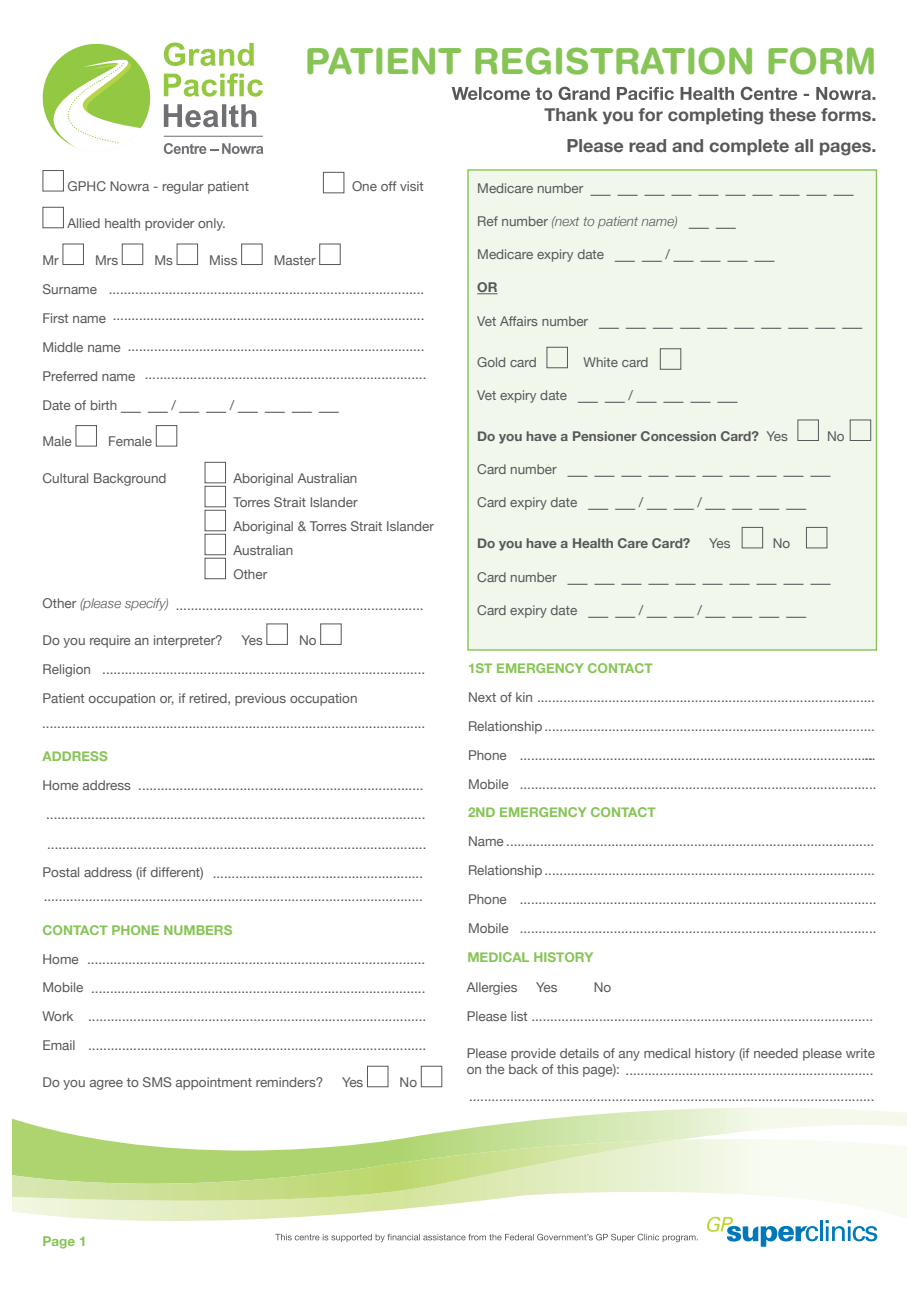
<style>
.page{position:relative;width:919px;height:1289px;background:#fff}
.page>*{position:absolute;margin:0;border:0;box-sizing:border-box;transform-origin:0 0}
.t1{font:700 36px "Helvetica Rounded";color:#87c456}
.t2{font:700 18px/30.2px "Helvetica Neue";color:#57585a;text-align:right}
.t3{font:13.5px/29px "Helvetica Neue";color:#57585a}
.t4{font:700 13.5px "Helvetica Neue";color:#87c456}
.t5{font:700 13.5px "Helvetica Neue";color:#57585a}
.t6{font:italic 300 13.5px "Helvetica Neue";color:#57585a}
.s1{font-weight:400;font-style:normal}
.s2{font-weight:400}
</style>
<div class="page">
<svg style="left:13px;top:1108px;width:893px;height:30px"></svg>
<svg style="left:13px;top:1138px;width:893px;height:84px"></svg>
<svg style="left:13px;top:1139px;width:667px;height:61px;background:#cae19a"></svg>
<svg style="left:164px;top:104px;width:92px;height:23px"></svg>
<svg style="left:164px;top:73px;width:99px;height:24px"></svg>
<svg style="left:164px;top:43px;width:90px;height:23px"></svg>
<svg style="left:42px;top:44px;width:109px;height:108px"></svg>
<svg style="left:164px;top:143px;width:99px;height:11px"></svg>
<hr style="left:164px;top:136px;width:99px;height:1px;background:#6f6f74">
<svg style="left:275px;top:1233px;width:422px;height:9px"></svg>
<hr style="left:819px;top:1219px;width:3px;height:21px;background:#0078b9">
<svg style="left:825px;top:1220px;width:52px;height:21px"></svg>
<svg style="left:706px;top:1216px;width:112px;height:30px"></svg>
<svg style="left:451px;top:87px;width:424px;height:13px"></svg>
<div style="left:43px;top:170px;width:21px;height:21px;border:1px solid #57585a"></div>
<div style="left:323px;top:172px;width:21px;height:21px;border:1px solid #57585a"></div>
<div style="left:43px;top:207px;width:21px;height:21px;border:1px solid #57585a"></div>
<div style="left:63px;top:244px;width:21px;height:21px;border:1px solid #57585a"></div>
<div style="left:122px;top:244px;width:21px;height:21px;border:1px solid #57585a"></div>
<div style="left:177px;top:244px;width:21px;height:21px;border:1px solid #57585a"></div>
<div style="left:241px;top:244px;width:21px;height:21px;border:1px solid #57585a"></div>
<div style="left:319px;top:244px;width:21px;height:21px;border:1px solid #57585a"></div>
<div style="left:76px;top:425px;width:21px;height:21px;border:1px solid #57585a"></div>
<div style="left:156px;top:425px;width:21px;height:21px;border:1px solid #57585a"></div>
<div style="left:205px;top:462px;width:21px;height:21px;border:1px solid #57585a"></div>
<div style="left:205px;top:486px;width:21px;height:21px;border:1px solid #57585a"></div>
<div style="left:205px;top:510px;width:21px;height:21px;border:1px solid #57585a"></div>
<div style="left:205px;top:534px;width:21px;height:21px;border:1px solid #57585a"></div>
<div style="left:205px;top:558px;width:21px;height:21px;border:1px solid #57585a"></div>
<div style="left:367px;top:1065px;width:21px;height:22px;border:1px solid #57585a"></div>
<div style="left:421px;top:1065px;width:21px;height:22px;border:1px solid #57585a"></div>
<div style="left:468px;top:170px;width:408px;height:480px;background:#f1f7eb"></div>
<svg style="left:477px;top:293px;width:20px;height:1px"></svg>
<div style="left:546px;top:347px;width:21px;height:21px;border:1px solid #57585a"></div>
<div style="left:660px;top:348px;width:21px;height:21px;border:1px solid #57585a"></div>
<div style="left:849px;top:419px;width:22px;height:22px;border:1px solid #57585a"></div>
<div style="left:741px;top:527px;width:22px;height:21px;border:1px solid #57585a"></div>
<div style="left:806px;top:527px;width:21px;height:21px;border:1px solid #57585a"></div>
<h1 class="t1" style="left:305px;top:39px;width:573px">PATIENT REGISTRATION FORM</h1>
<h2 class="t2" style="left:544px;top:100px;width:333px">Thank you for completing these forms.<br>Please read and complete all pages.</h2>
<p class="t3" style="left:68px;top:173px;width:183px">GPHC Nowra - regular patient</p>
<p class="t3" style="left:352px;top:173px;width:73px">One off visit</p>
<p class="t3" style="left:68px;top:210px;width:160px">Allied health provider only.</p>
<p class="t3" style="left:43px;top:246px;width:18px">Mr</p>
<p class="t3" style="left:95px;top:246px;width:25px">Mrs</p>
<p class="t3" style="left:154px;top:246px;width:20px">Ms</p>
<p class="t3" style="left:209px;top:246px;width:30px">Miss</p>
<p class="t3" style="left:274px;top:246px;width:43px">Master</p>
<p class="t3" style="left:43px;top:275px;width:301px">Surname<br>First name<br>Middle name<br>Preferred name<br>Date of birth——/——/————</p>
<p class="t3" style="left:43px;top:428px;width:31px">Male</p>
<p class="t3" style="left:108px;top:428px;width:46px">Female</p>
<p class="t3" style="left:43px;top:464px;width:126px">Cultural Background</p>
<p class="t3" style="left:233px;top:467px;width:202px;line-height:24px">Aboriginal Australian<br>Torres Strait Islander<br>Aboriginal &amp; Torres Strait Islander<br>Australian<br>Other</p>
<p class="t6" style="left:43px;top:592px;width:128px"><span class="s1">Other</span> (please specify)</p>
<p class="t3" style="left:43px;top:626px;width:182px">Do you require an interpreter?</p>
<p class="t3" style="left:241px;top:626px;width:23px">Yes</p>
<p class="t3" style="left:299px;top:626px;width:19px">No</p>
<p class="t3" style="left:43px;top:655px;width:316px">Religion<br>Patient occupation or, if retired, previous occupation</p>
<p class="t3" style="left:109px;top:275px;width:317px">....................................................................................</p>
<p class="t3" style="left:113px;top:301px;width:313px">...................................................................................</p>
<p class="t3" style="left:128px;top:332px;width:300px;line-height:27.9px;text-align:right">............................................................................... ...........................................................................</p>
<p class="t3" style="left:176px;top:591px;width:249px">..................................................................</p>
<p class="t3" style="left:102px;top:655px;width:324px">......................................................................................</p>
<p class="t3" style="left:42px;top:709px;width:384px">......................................................................................................</p>
<p class="t4" style="left:43px;top:745px;width:67px">ADDRESS</p>
<p class="t3" style="left:43px;top:771px;width:90px">Home address</p>
<p class="t3" style="left:46px;top:771px;width:381px;text-align:right">............................................................................ .....................................................................................................</p>
<p class="t3" style="left:47px;top:830px;width:381px;text-align:right">..................................................................................................... ........................................................</p>
<p class="t3" style="left:44px;top:882px;width:381px">.....................................................................................................</p>
<p class="t3" style="left:43px;top:858px;width:163px">Postal address (if different)</p>
<p class="t4" style="left:43px;top:919px;width:191px">CONTACT PHONE NUMBERS</p>
<p class="t3" style="left:43px;top:945px;width:42px">Home<br>Mobile<br>Work<br>Email</p>
<p class="t3" style="left:43px;top:1068px;width:282px">Do you agree to SMS appointment reminders?</p>
<p class="t3" style="left:342px;top:1068px;width:23px">Yes</p>
<p class="t3" style="left:399px;top:1068px;width:19px">No</p>
<p class="t3" style="left:87px;top:946px;width:340px;line-height:28.5px;text-align:justify">.......................................................................................... ......................................................................................... .......................................................................................... ..........................................................................................</p>
<p class="t3" style="left:477px;top:174px;width:381px">Medicare number ——————————</p>
<p class="t6" style="left:477px;top:210px;width:264px"><span class="s1">Ref number</span> (next to patient name) <span class="s1">——</span></p>
<p class="t3" style="left:477px;top:241px;width:302px">Medicare expiry date ——/————</p>
<p class="t5" style="left:477px;top:277px;width:22px">OR</p>
<p class="t3" style="left:477px;top:307px;width:390px">Vet Affairs number ——————————</p>
<p class="t3" style="left:477px;top:348px;width:61px">Gold card</p>
<p class="t3" style="left:583px;top:348px;width:67px">White card</p>
<p class="t3" style="left:477px;top:381px;width:265px">Vet expiry date ——/————</p>
<p class="t5" style="left:477px;top:425px;width:312px">Do you have a Pensioner Concession Card? <span class="s2">Yes</span></p>
<p class="t3" style="left:827px;top:422px;width:19px">No</p>
<p class="t3" style="left:477px;top:458px;width:358px">Card number ——————————</p>
<p class="t3" style="left:477px;top:489px;width:334px">Card expiry date ——/——/————</p>
<p class="t5" style="left:477px;top:533px;width:215px">Do you have a Health Care Card?</p>
<p class="t3" style="left:709px;top:530px;width:23px">Yes</p>
<p class="t3" style="left:772px;top:530px;width:19px">No</p>
<p class="t3" style="left:477px;top:566px;width:358px">Card number ——————————</p>
<p class="t3" style="left:477px;top:596px;width:334px">Card expiry date ——/——/————</p>
<p class="t4" style="left:468px;top:657px;width:186px">1ST EMERGENCY CONTACT</p>
<p class="t3" style="left:468px;top:683px;width:410px;text-align:justify">Next of kin ..........................................................................................<br>Relationship ........................................................................................<br>Phone ...............................................................................................<br>Mobile ...............................................................................................</p>
<p class="t4" style="left:468px;top:802px;width:189px">2ND EMERGENCY CONTACT</p>
<p class="t3" style="left:468px;top:828px;width:410px">Name ..................................................................................................<br>Relationship ........................................................................................<br>Phone ...............................................................................................<br>Mobile ...............................................................................................</p>
<p class="t4" style="left:467px;top:946px;width:128px">MEDICAL HISTORY</p>
<p class="t3" style="left:466px;top:973px;width:52px">Allergies</p>
<p class="t3" style="left:536px;top:973px;width:23px">Yes</p>
<p class="t3" style="left:466px;top:973px;width:408px;text-indent:127px">No<br>Please list ...........................................................................................</p>
<p class="t3" style="left:466px;top:1045px;width:410px;line-height:17px">Please provide details of any medical history (if needed please write on the back of this page): ..................................................................</p>
<p class="t3" style="left:469px;top:1082px;width:407px">............................................................................................................</p>
<p class="t4" style="left:43px;top:1230px;width:46px">Page 1</p>
</div>
